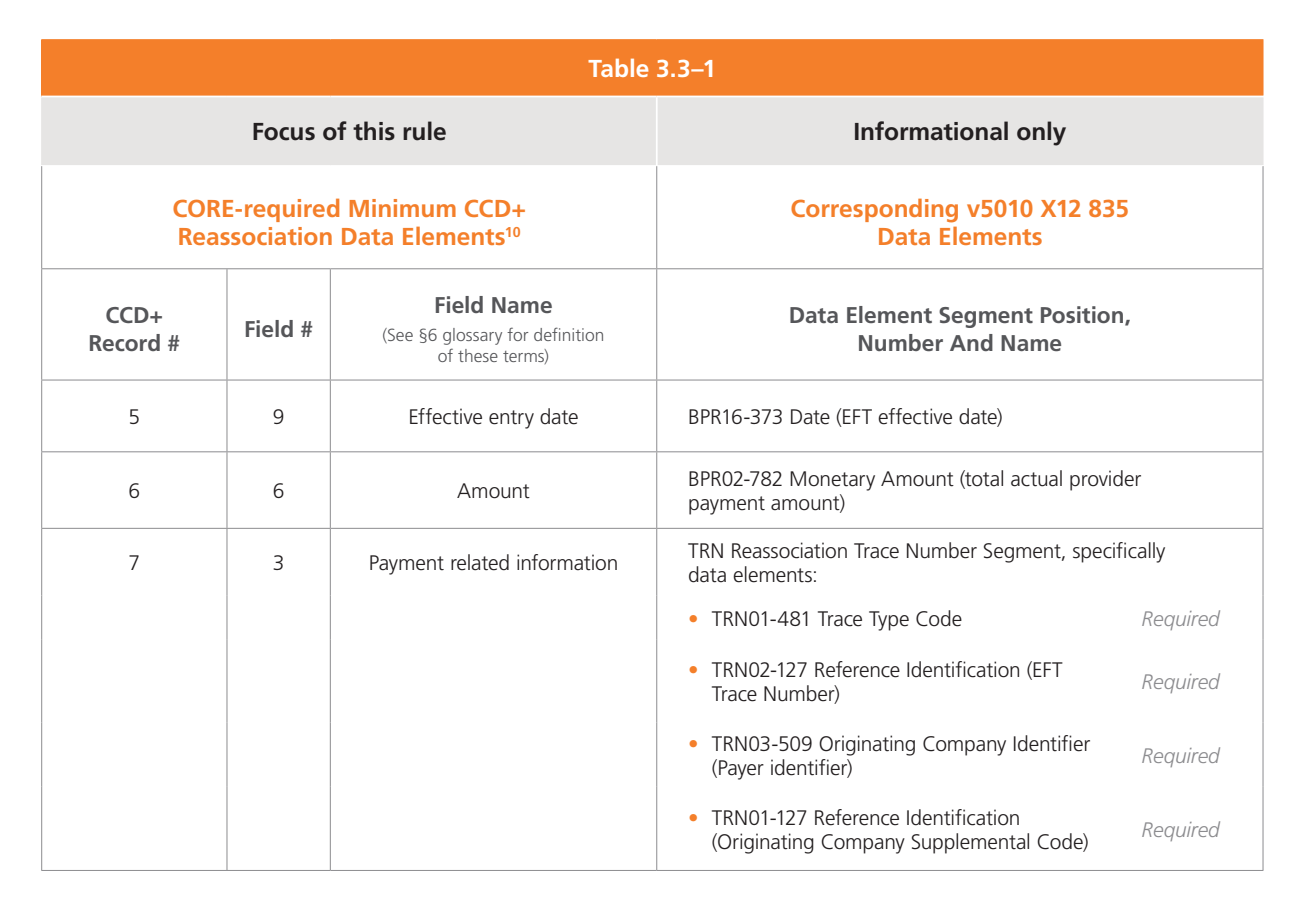
<style>
.page{position:relative;width:1304px;height:910px;background:#fff}
.page>*{position:absolute;margin:0;border:0;box-sizing:border-box;transform-origin:0 0}
.t1{font:700 24.5px/28px "Frutiger LT Std";letter-spacing:-.005em;color:#f47f2a}
.t2{font:700 24.5px "Frutiger LT Std";letter-spacing:-.005em;color:#231f20}
.t3{font:700 24.5px "Frutiger LT Std";letter-spacing:-.005em;color:#fff}
.t4{font:700 22.75px/28px "Frutiger LT Std";color:#555659;text-align:center}
.t5{font:300 21px/24.5px "Frutiger LT Std";letter-spacing:-.01em;color:#231f20}
.t6{font:italic 300 21px "Frutiger LT Std";letter-spacing:-.01em;color:#8c8c8f}
.t7{font:300 17.5px/21px "Frutiger LT Std";color:#555659;text-align:center}
.s1{color:#f47f2a}
</style>
<div class="page">
<div style="left:42px;top:40px;width:1221px;height:56px;background:#f47f2a"></div>
<div style="left:42px;top:97px;width:1220px;height:68px;background:#e6e5e4"></div>
<hr style="left:41px;top:166px;width:1px;height:102px;background:#8c8c8f">
<hr style="left:656px;top:166px;width:1px;height:102px;background:#8c8c8f">
<hr style="left:1262px;top:166px;width:1px;height:102px;background:#8c8c8f">
<hr style="left:41px;top:268px;width:186px;height:1px;background:#8c8c8f">
<hr style="left:41px;top:269px;width:1px;height:111px;background:#8c8c8f">
<hr style="left:227px;top:268px;width:103px;height:1px;background:#8c8c8f">
<hr style="left:227px;top:269px;width:1px;height:111px;background:#8c8c8f">
<hr style="left:330px;top:268px;width:327px;height:1px;background:#8c8c8f">
<hr style="left:330px;top:269px;width:1px;height:111px;background:#8c8c8f">
<hr style="left:657px;top:268px;width:461px;height:1px;background:#8c8c8f">
<hr style="left:656px;top:269px;width:1px;height:111px;background:#8c8c8f">
<hr style="left:1118px;top:268px;width:145px;height:1px;background:#8c8c8f">
<hr style="left:1262px;top:269px;width:1px;height:111px;background:#8c8c8f">
<hr style="left:41px;top:380px;width:186px;height:1px;background:#8c8c8f">
<hr style="left:41px;top:380px;width:1px;height:71px;background:#8c8c8f">
<hr style="left:227px;top:380px;width:103px;height:1px;background:#8c8c8f">
<hr style="left:227px;top:380px;width:1px;height:71px;background:#8c8c8f">
<hr style="left:330px;top:380px;width:327px;height:1px;background:#8c8c8f">
<hr style="left:330px;top:380px;width:1px;height:71px;background:#8c8c8f">
<hr style="left:657px;top:380px;width:461px;height:1px;background:#8c8c8f">
<hr style="left:656px;top:380px;width:1px;height:71px;background:#8c8c8f">
<hr style="left:1118px;top:380px;width:145px;height:1px;background:#8c8c8f">
<hr style="left:1262px;top:380px;width:1px;height:71px;background:#8c8c8f">
<hr style="left:41px;top:451px;width:186px;height:1px;background:#8c8c8f">
<hr style="left:41px;top:452px;width:1px;height:76px;background:#8c8c8f">
<hr style="left:227px;top:451px;width:103px;height:1px;background:#8c8c8f">
<hr style="left:227px;top:452px;width:1px;height:76px;background:#8c8c8f">
<hr style="left:330px;top:451px;width:327px;height:1px;background:#8c8c8f">
<hr style="left:330px;top:452px;width:1px;height:76px;background:#8c8c8f">
<hr style="left:657px;top:451px;width:461px;height:1px;background:#8c8c8f">
<hr style="left:656px;top:452px;width:1px;height:76px;background:#8c8c8f">
<hr style="left:1118px;top:451px;width:145px;height:1px;background:#8c8c8f">
<hr style="left:1262px;top:452px;width:1px;height:76px;background:#8c8c8f">
<hr style="left:657px;top:528px;width:461px;height:1px;background:#8c8c8f">
<hr style="left:1118px;top:528px;width:145px;height:1px;background:#8c8c8f">
<hr style="left:1262px;top:529px;width:1px;height:66px;background:#8c8c8f">
<hr style="left:41px;top:595px;width:1px;height:44px;background:#8c8c8f">
<hr style="left:227px;top:595px;width:1px;height:44px;background:#8c8c8f">
<hr style="left:41px;top:639px;width:1px;height:83px;background:#8c8c8f">
<hr style="left:227px;top:639px;width:1px;height:83px;background:#8c8c8f">
<hr style="left:41px;top:722px;width:1px;height:65px;background:#8c8c8f">
<hr style="left:227px;top:722px;width:1px;height:65px;background:#8c8c8f">
<hr style="left:41px;top:787px;width:1px;height:83px;background:#8c8c8f">
<hr style="left:227px;top:787px;width:1px;height:83px;background:#8c8c8f">
<hr style="left:41px;top:870px;width:186px;height:1px;background:#8c8c8f">
<hr style="left:227px;top:870px;width:103px;height:1px;background:#8c8c8f">
<hr style="left:41px;top:528px;width:186px;height:1px;background:#8c8c8f">
<hr style="left:41px;top:529px;width:1px;height:66px;background:#8c8c8f">
<hr style="left:227px;top:528px;width:103px;height:1px;background:#8c8c8f">
<hr style="left:227px;top:529px;width:1px;height:66px;background:#8c8c8f">
<hr style="left:1262px;top:595px;width:1px;height:44px;background:#8c8c8f">
<hr style="left:1262px;top:639px;width:1px;height:83px;background:#8c8c8f">
<hr style="left:1262px;top:722px;width:1px;height:65px;background:#8c8c8f">
<hr style="left:1262px;top:787px;width:1px;height:83px;background:#8c8c8f">
<hr style="left:657px;top:870px;width:461px;height:1px;background:#8c8c8f">
<hr style="left:1118px;top:870px;width:145px;height:1px;background:#8c8c8f">
<hr style="left:330px;top:528px;width:327px;height:1px;background:#8c8c8f">
<hr style="left:330px;top:529px;width:1px;height:66px;background:#8c8c8f">
<hr style="left:656px;top:529px;width:1px;height:66px;background:#8c8c8f">
<hr style="left:330px;top:595px;width:1px;height:44px;background:#8c8c8f">
<hr style="left:656px;top:595px;width:1px;height:44px;background:#8c8c8f">
<hr style="left:330px;top:639px;width:1px;height:83px;background:#8c8c8f">
<hr style="left:656px;top:639px;width:1px;height:83px;background:#8c8c8f">
<hr style="left:330px;top:722px;width:1px;height:65px;background:#8c8c8f">
<hr style="left:656px;top:722px;width:1px;height:65px;background:#8c8c8f">
<hr style="left:330px;top:787px;width:1px;height:83px;background:#8c8c8f">
<hr style="left:656px;top:787px;width:1px;height:83px;background:#8c8c8f">
<hr style="left:330px;top:870px;width:327px;height:1px;background:#8c8c8f">
<hr style="left:41px;top:97px;width:1px;height:68px;background:#e6e5e4">
<hr style="left:1262px;top:97px;width:1px;height:68px;background:#e6e5e4">
<hr style="left:656px;top:97px;width:2px;height:68px;background:#fff">
<hr style="left:41px;top:39px;width:186px;height:1px;background:#f47f2a">
<hr style="left:41px;top:40px;width:1px;height:56px;background:#f47f2a">
<hr style="left:227px;top:39px;width:103px;height:1px;background:#f47f2a">
<hr style="left:330px;top:39px;width:327px;height:1px;background:#f47f2a">
<hr style="left:657px;top:39px;width:461px;height:1px;background:#f47f2a">
<hr style="left:1118px;top:39px;width:145px;height:1px;background:#f47f2a">
<p class="t3" style="left:589px;top:54px;width:129px">Table 3.3–1</p>
<p class="t2" style="left:252px;top:117px;width:197px">Focus of this rule</p>
<p class="t2" style="left:853px;top:117px;width:214px">Informational only</p>
<p class="t1" style="left:172px;top:194px;width:355px">CORE-required Minimum CCD+<br>Reassociation Data Elements<sup>10</sup></p>
<p class="t1" style="left:791px;top:194px;width:340px;text-align:center">Corresponding v5010 X12 835<br>Data Elements</p>
<p class="t4" style="left:88px;top:302px;width:93px">CCD+<br>Record #</p>
<p class="t4" style="left:244px;top:316px;width:71px">Field #</p>
<p class="t4" style="left:434px;top:291px;width:120px">Field Name</p>
<p class="t7" style="left:382px;top:325px;width:223px">(See §6 glossary for definition of these terms)</p>
<p class="t4" style="left:789px;top:302px;width:344px">Data Element Segment Position,<br>Number And Name</p>
<p class="t5" style="left:128px;top:405px;width:13px">5</p>
<p class="t5" style="left:273px;top:405px;width:13px">9</p>
<p class="t5" style="left:408px;top:405px;width:172px">Effective entry date</p>
<p class="t5" style="left:688px;top:405px;width:316px">BPR16-373 Date (EFT effective date)</p>
<p class="t5" style="left:128px;top:479px;width:13px">6</p>
<p class="t5" style="left:273px;top:479px;width:13px">6</p>
<p class="t5" style="left:457px;top:479px;width:74px">Amount</p>
<p class="t5" style="left:128px;top:551px;width:13px">7</p>
<p class="t5" style="left:273px;top:551px;width:13px">3</p>
<p class="t5" style="left:369px;top:551px;width:251px">Payment related information</p>
<p class="t5" style="left:688px;top:467px;width:454px">BPR02-782 Monetary Amount (total actual provider payment amount)</p>
<p class="t5" style="left:688px;top:538px;width:479px">TRN Reassociation Trace Number Segment, specifically data elements:</p>
<p class="t5" style="left:688px;top:606px;width:275px"><span class="s1">•</span> TRN01-481 Trace Type Code</p>
<p class="t6" style="left:1141px;top:606px;width:80px">Required</p>
<p class="t5" style="left:712px;top:658px;width:352px;text-indent:-24px"><span class="s1">•</span> TRN02-127 Reference Identification (EFT<br>Trace Number)</p>
<p class="t6" style="left:1141px;top:670px;width:80px">Required</p>
<p class="t5" style="left:712px;top:731px;width:380px;text-indent:-24px"><span class="s1">•</span> TRN03-509 Originating Company Identifier (Payer identifier)</p>
<p class="t5" style="left:712px;top:806px;width:378px;text-indent:-24px"><span class="s1">•</span> TRN01-127 Reference Identification (Originating Company Supplemental Code)</p>
<p class="t6" style="left:1141px;top:744px;width:80px">Required</p>
<p class="t6" style="left:1141px;top:818px;width:80px">Required</p>
</div>
